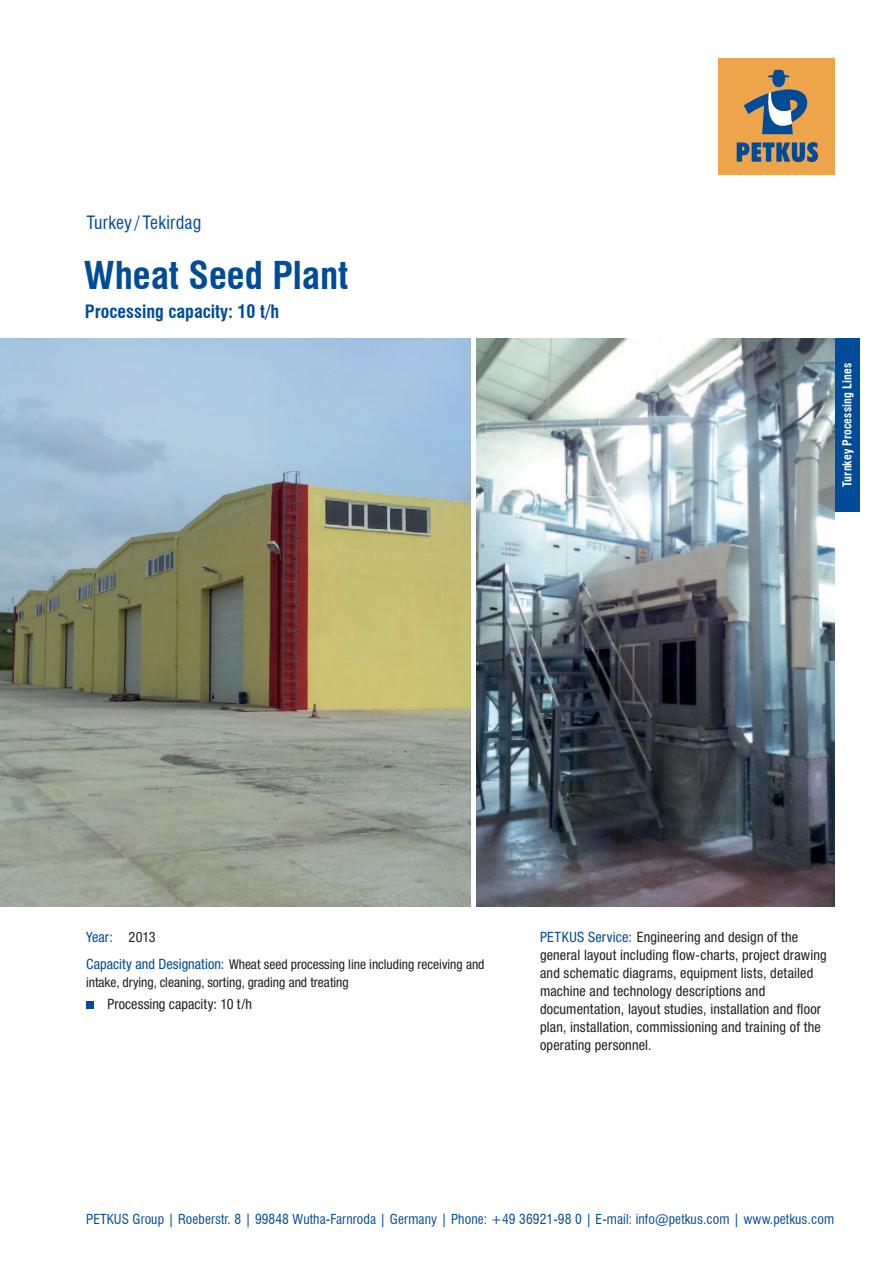
<style>
.page{position:relative;width:893px;height:1263px;background:#fff}
.page>*{position:absolute;margin:0;border:0;box-sizing:border-box;transform-origin:0 0}
.HL_Anlage{font:700 condensed 37.5px "Swiss 721 BT";color:#014c98}
.HL_Anlage-2{font:700 condensed 18px "Swiss 721 BT";color:#014c98}
.HL_Anlage-3{font:condensed 18px "Swiss 721 BT";letter-spacing:.01em;color:#014c98}
.copytext_9p{font:condensed 14.25px/18px "Helvetica Neue LTW1 G";letter-spacing:.01em;color:#231f20}
.copytext_9p-2{font:condensed 14.25px "Helvetica Neue LTW1 G";letter-spacing:.005em;color:#014c98}
.copytext_9p-3{font:condensed 13.5px "Helvetica Neue LTW1 G";color:#231f20}
.t1{font:condensed 13.5px "Swiss 721 BT";letter-spacing:.005em;color:#014c98}
.t2{font:700 condensed 12px "Swiss 721 BT";letter-spacing:.01em;color:#fff}
.s1{color:#231f20}
.s2{font-size:14.25px;color:#014c98}
.s3{color:#014c98}
</style>
<div class="page">
<div style="left:719px;top:58px;width:116px;height:116px;background:#eea44b"></div>
<svg style="left:744px;top:69px;width:64px;height:65px"></svg>
<svg style="left:737px;top:142px;width:81px;height:20px"></svg>
<div style="left:834px;top:338px;width:26px;height:173px;background:#014c98"></div>
<img style="left:0;top:338px;width:834px;height:568px">
<div style="left:86px;top:1001px;width:8px;height:8px;background:#014c98"></div>
<div style="left:471px;top:338px;width:5px;height:568px;background:#fff"></div>
<p class="HL_Anlage-3" style="left:86px;top:212px;width:116px">Turkey / Tekirdag</p>
<p class="HL_Anlage" style="left:84px;top:253px;width:266px">Wheat Seed Plant</p>
<p class="HL_Anlage-2" style="left:85px;top:301px;width:196px">Processing capacity: 10 t/h</p>
<p class="t2" style="left:840px;top:487px;width:125px;rotate:-90deg">Turnkey Processing Lines</p>
<p class="copytext_9p-2" style="left:86px;top:928px;width:71px">Year: <span class="s1">2013</span></p>
<p class="copytext_9p-3" style="left:86px;top:956px;width:400px"><span class="s2">Capacity and Designation:</span> Wheat seed processing line including receiving and</p>
<p class="copytext_9p-3" style="left:86px;top:974px;width:264px">intake, drying, cleaning, sorting, grading and treating</p>
<p class="copytext_9p" style="left:107px;top:995px;width:146px">Processing capacity: 10 t/h</p>
<p class="copytext_9p" style="left:540px;top:928px;width:288px"><span class="s3">PETKUS Service:</span> Engineering and design of the general layout including flow-charts, project drawing and schematic diagrams, equipment lists, detailed machine and technology descriptions and</p>
<p class="copytext_9p" style="left:540px;top:1000px;width:283px">documentation, layout studies, installation and floor</p>
<p class="copytext_9p" style="left:540px;top:1018px;width:282px">plan, installation, commissioning and training of the</p>
<p class="copytext_9p" style="left:540px;top:1036px;width:113px">operating personnel.</p>
<p class="t1" style="left:86px;top:1211px;width:749px">PETKUS Group | Roeberstr. 8 | 99848 Wutha-Farnroda | Germany | Phone: +49 36921-98 0 | E-mail: info@petkus.com | www.petkus.com</p>
</div>
